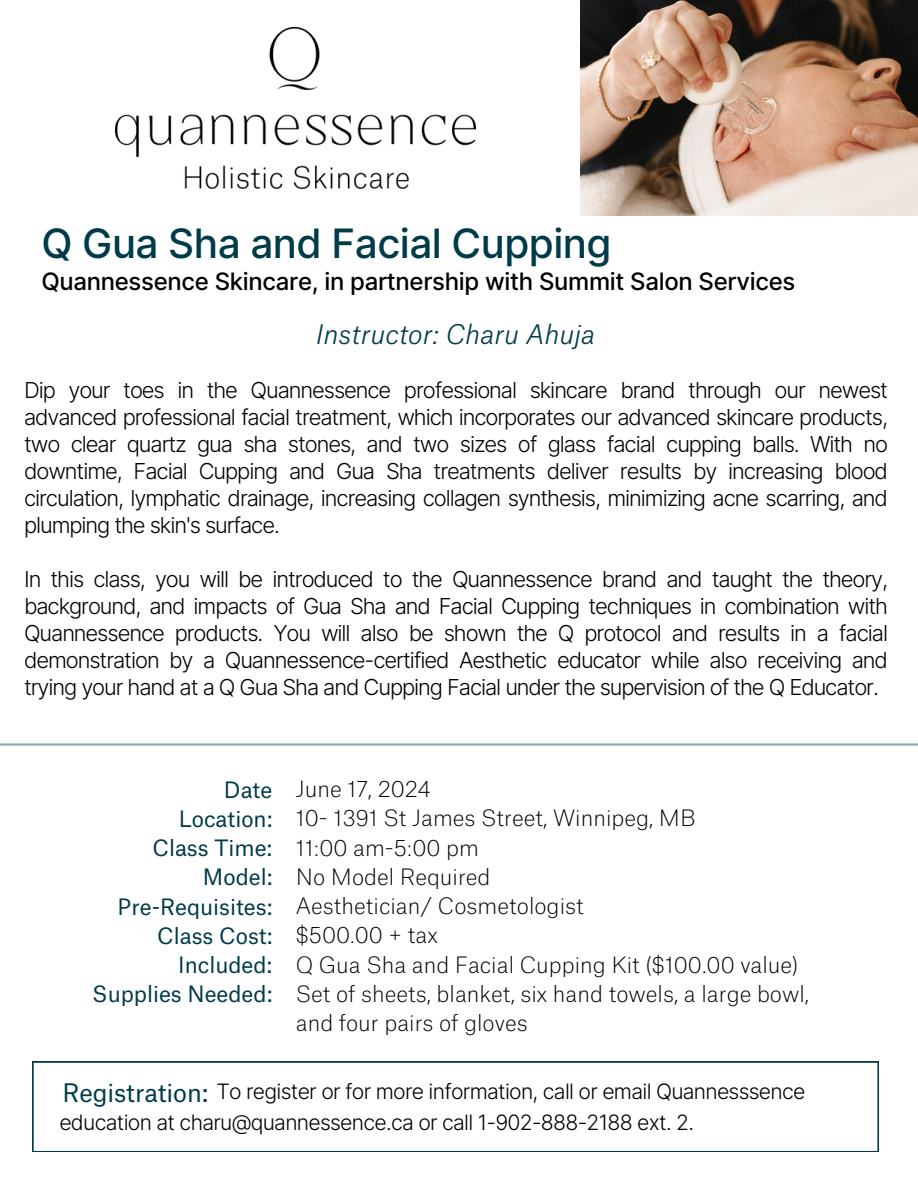
<style>
.page{position:relative;width:918px;height:1188px;background:#fff}
.page>*{position:absolute;margin:0;border:0;box-sizing:border-box;transform-origin:0 0}
.t1{font:500 40.5px "Inter";letter-spacing:-.015em;color:#003b49}
.t2{font:italic 300 25.8px "Atlas Grotesk";letter-spacing:.005em;color:#003b49}
.t3{font:24.45px "Atlas Grotesk";letter-spacing:-.005em;color:#003b49}
.t4{font:500 24px "Inter";letter-spacing:-.015em;color:#000}
.t5{font:300 21.9px/27px "Inter";letter-spacing:-.05em;color:#000;text-align:justify}
.t6{font:100 21.6px/29.2px "Atlas Grotesk";color:#000}
.t7{font:21.6px "Atlas Grotesk";color:#003b49}
.t8{font:300 21.15px/30.6px "Inter";letter-spacing:-.035em;color:#000}
</style>
<div class="page">
<hr style="left:0;top:743px;width:918px;height:3px;background:#003b49">
<svg style="left:33px;top:1062px;width:846px;height:90px"></svg>
<img style="left:581px;top:0;width:337px;height:215px">
<img style="left:116px;top:27px;width:360px;height:161px">
<p class="t1" style="left:41px;top:219px;width:572px">Q Gua Sha and Facial Cupping</p>
<p class="t4" style="left:41px;top:267px;width:755px">Quannessence Skincare, in partnership with Summit Salon Services</p>
<h2 class="t2" style="left:316px;top:323px;width:281px">Instructor: Charu Ahuja</h2>
<p class="t5" style="left:24px;top:376px;width:865px">Dip your toes in the Quannessence professional skincare brand through our newest advanced professional facial treatment, which incorporates our advanced skincare products, two clear quartz gua sha stones, and two sizes of glass facial cupping balls. With no downtime, Facial Cupping and Gua Sha treatments deliver results by increasing blood circulation, lymphatic drainage, increasing collagen synthesis, minimizing acne scarring, and plumping the skin's surface.</p>
<h1 class="t5" style="left:24px;top:565px;width:865px">In this class, you will be introduced to the Quannessence brand and taught the theory, background, and impacts of Gua Sha and Facial Cupping techniques in combination with Quannessence products. You will also be shown the Q protocol and results in a facial demonstration by a Quannessence-certified Aesthetic educator while also receiving and trying your hand at a Q Gua Sha and Cupping Facial under the supervision of the Q Educator.</h1>
<p class="t7" style="left:224px;top:780px;width:50px">Date</p>
<p class="t7" style="left:179px;top:809px;width:95px">Location:</p>
<p class="t7" style="left:152px;top:838px;width:121px">Class Time:</p>
<p class="t7" style="left:203px;top:868px;width:71px">Model:</p>
<p class="t7" style="left:118px;top:897px;width:156px">Pre-Requisites:</p>
<p class="t7" style="left:157px;top:926px;width:117px">Class Cost:</p>
<p class="t7" style="left:178px;top:955px;width:96px">Included:</p>
<p class="t7" style="left:92px;top:985px;width:181px">Supplies Needed:</p>
<p class="t6" style="left:296px;top:776px;width:136px">June 17, 2024</p>
<p class="t6" style="left:296px;top:805px;width:401px">10- 1391 St James Street, Winnipeg, MB</p>
<p class="t6" style="left:296px;top:834px;width:185px">11:00 am-5:00 pm</p>
<p class="t6" style="left:296px;top:864px;width:196px">No Model Required</p>
<p class="t6" style="left:296px;top:893px;width:290px">Aesthetician/ Cosmetologist</p>
<p class="t6" style="left:296px;top:922px;width:144px">$500.00 + tax</p>
<p class="t6" style="left:296px;top:951px;width:504px">Q Gua Sha and Facial Cupping Kit ($100.00 value)</p>
<p class="t6" style="left:296px;top:981px;width:515px">Set of sheets, blanket, six hand towels, a large bowl, and four pairs of gloves</p>
<p class="t8" style="left:59px;top:1076px;width:748px;text-indent:157px">To register or for more information, call or email Quannesssence education at charu@quannessence.ca or call 1-902-888-2188 ext. 2.</p>
<p class="t3" style="left:63px;top:1083px;width:147px">Registration:</p>
</div>
